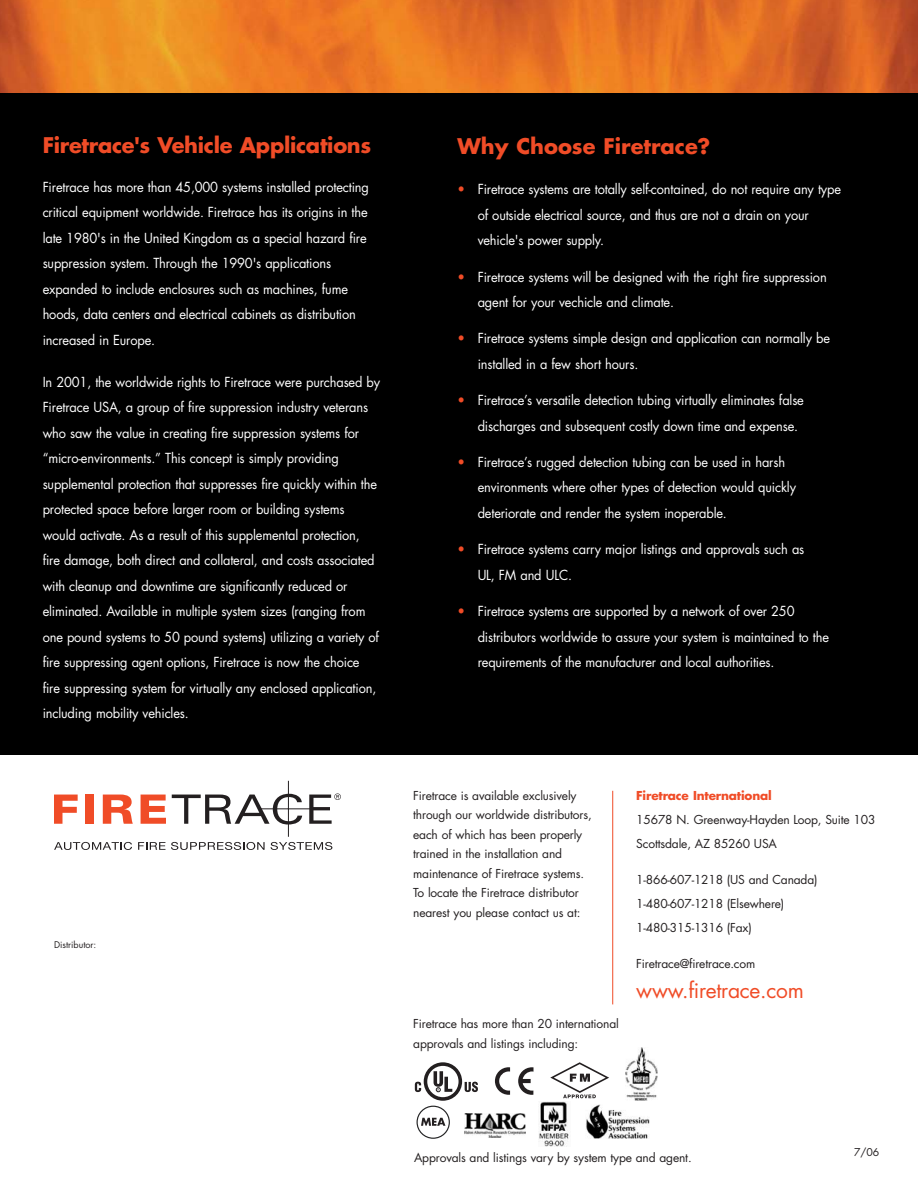
<style>
.page{position:relative;width:918px;height:1188px;background:#fff}
.page>*{position:absolute;margin:0;border:0;box-sizing:border-box;transform-origin:0 0}
.t1{font:700 21px "Futura";letter-spacing:-.015em;color:#f04c27}
.t2{font:21px "Futura";letter-spacing:-.01em;color:#f04c27}
.t3{font:13.5px/25.5px "Futura";letter-spacing:-.01em;color:#fff;scale:.95 1}
.t4{font:12px/19.5px "Futura";letter-spacing:-.01em;color:#231f20}
.t5{font:700 12px "Futura";letter-spacing:-.015em;color:#f04c27}
.t6{font:10.5px "Futura";color:#231f20}
.t7{font:9px "Futura";color:#231f20}
.s1{color:#f04c27}
</style>
<div class="page">
<svg style="left:465px;top:1082px;width:13px;height:10px"></svg>
<svg style="left:424px;top:1062px;width:38px;height:39px"></svg>
<svg style="left:427px;top:1066px;width:32px;height:31px"></svg>
<svg style="left:434px;top:1071px;width:18px;height:21px"></svg>
<svg style="left:415px;top:1082px;width:6px;height:10px"></svg>
<svg style="left:518px;top:1067px;width:16px;height:28px"></svg>
<svg style="left:495px;top:1067px;width:15px;height:28px"></svg>
<svg style="left:550px;top:1062px;width:59px;height:36px"></svg>
<svg style="left:421px;top:1118px;width:24px;height:8px"></svg>
<div style="left:417px;top:1106px;width:33px;height:33px;border:1px solid #252526;border-radius:50%"></div>
<img style="left:465px;top:1113px;width:61px;height:25px">
<img style="left:626px;top:1048px;width:31px;height:52px">
<img style="left:586px;top:1105px;width:63px;height:34px">
<img style="left:539px;top:1102px;width:30px;height:45px">
<img style="left:0;top:0;width:918px;height:93px">
<div style="left:0;top:93px;width:918px;height:662px;background:#000"></div>
<svg style="left:54px;top:842px;width:78px;height:8px"></svg>
<svg style="left:138px;top:842px;width:27px;height:8px"></svg>
<svg style="left:171px;top:842px;width:94px;height:8px"></svg>
<svg style="left:271px;top:842px;width:61px;height:8px"></svg>
<svg style="left:54px;top:795px;width:24px;height:29px"></svg>
<div style="left:85px;top:795px;width:9px;height:29px;background:#f04c27"></div>
<svg style="left:103px;top:795px;width:30px;height:29px"></svg>
<svg style="left:141px;top:795px;width:25px;height:29px"></svg>
<svg style="left:172px;top:794px;width:130px;height:31px"></svg>
<hr style="left:260px;top:808px;width:56px;height:1px;background:#231f20">
<hr style="left:288px;top:781px;width:1px;height:56px;background:#231f20">
<svg style="left:309px;top:793px;width:32px;height:31px"></svg>
<hr style="left:612px;top:791px;width:1px;height:213px;background:#f04c27">
<h1 class="t1" style="left:43px;top:136px;width:330px">Firetrace's Vehicle Applications</h1>
<p class="t3" style="left:43px;top:175px;width:345px">Firetrace has more than 45,000 systems installed protecting critical equipment worldwide. Firetrace has its origins in the late 1980's in the United Kingdom as a special hazard fire suppression system. Through the 1990's applications expanded to include enclosures such as machines, fume hoods, data centers and electrical cabinets as distribution increased in Europe.</p>
<p class="t3" style="left:43px;top:370px;width:357px">In 2001, the worldwide rights to Firetrace were purchased by Firetrace USA, a group of fire suppression industry veterans who saw the value in creating fire suppression systems for “micro-environments.” This concept is simply providing supplemental protection that suppresses fire quickly within the protected space before larger room or building systems would activate. As a result of this supplemental protection, fire damage, both direct and collateral, and costs associated with cleanup and downtime are significantly reduced or eliminated. Available in multiple system sizes (ranging from one pound systems to 50 pound systems) utilizing a variety of fire suppressing agent options, Firetrace is now the choice fire suppressing system for virtually any enclosed application, including mobility vehicles.</p>
<p class="t7" style="left:54px;top:941px;width:44px">Distributor:</p>
<h1 class="t1" style="left:457px;top:136px;width:254px">Why Choose Firetrace?</h1>
<p class="t3" style="left:478px;top:178px;width:384px;text-indent:-20px"><span class="s1">•</span> Firetrace systems are totally self-contained, do not require any type of outside electrical source, and thus are not a drain on your vehicle's power supply.</p>
<p class="t3" style="left:478px;top:265px;width:369px;text-indent:-20px"><span class="s1">•</span> Firetrace systems will be designed with the right fire suppression agent for your vechicle and climate.</p>
<p class="t3" style="left:478px;top:327px;width:372px;text-indent:-20px"><span class="s1">•</span> Firetrace systems simple design and application can normally be installed in a few short hours.</p>
<p class="t3" style="left:478px;top:389px;width:345px;text-indent:-20px"><span class="s1">•</span> Firetrace’s versatile detection tubing virtually eliminates false discharges and subsequent costly down time and expense.</p>
<p class="t3" style="left:478px;top:450px;width:337px;text-indent:-20px"><span class="s1">•</span> Firetrace’s rugged detection tubing can be used in harsh environments where other types of detection would quickly deteriorate and render the system inoperable.</p>
<p class="t3" style="left:478px;top:538px;width:345px;text-indent:-20px"><span class="s1">•</span> Firetrace systems carry major listings and approvals such as<br>UL, FM and ULC.</p>
<p class="t3" style="left:478px;top:599px;width:371px;text-indent:-20px"><span class="s1">•</span> Firetrace systems are supported by a network of over 250 distributors worldwide to assure your system is maintained to the requirements of the manufacturer and local authorities.</p>
<p class="t4" style="left:413px;top:787px;width:180px">Firetrace is available exclusively through our worldwide distributors, each of which has been properly trained in the installation and maintenance of Firetrace systems.<br>To locate the Firetrace distributor nearest you please contact us at:</p>
<p class="t4" style="left:413px;top:1015px;width:207px">Firetrace has more than 20 international approvals and listings including:</p>
<p class="t5" style="left:636px;top:790px;width:137px">Firetrace International</p>
<p class="t4" style="left:636px;top:808px;width:241px;line-height:24px">15678 N. Greenway-Hayden Loop, Suite 103<br>Scottsdale, AZ 85260 USA</p>
<p class="t4" style="left:636px;top:868px;width:183px;line-height:24px">1-866-607-1218 (US and Canada)<br>1-480-607-1218 (Elsewhere)<br>1-480-315-1316 (Fax)</p>
<p class="t4" style="left:636px;top:955px;width:121px">Firetrace@firetrace.com</p>
<h1 class="t2" style="left:636px;top:980px;width:169px">www.firetrace.com</h1>
<p class="t4" style="left:414px;top:1149px;width:279px">Approvals and listings vary by system type and agent.</p>
<p class="t6" style="left:854px;top:1147px;width:26px">7/06</p>
</div>
